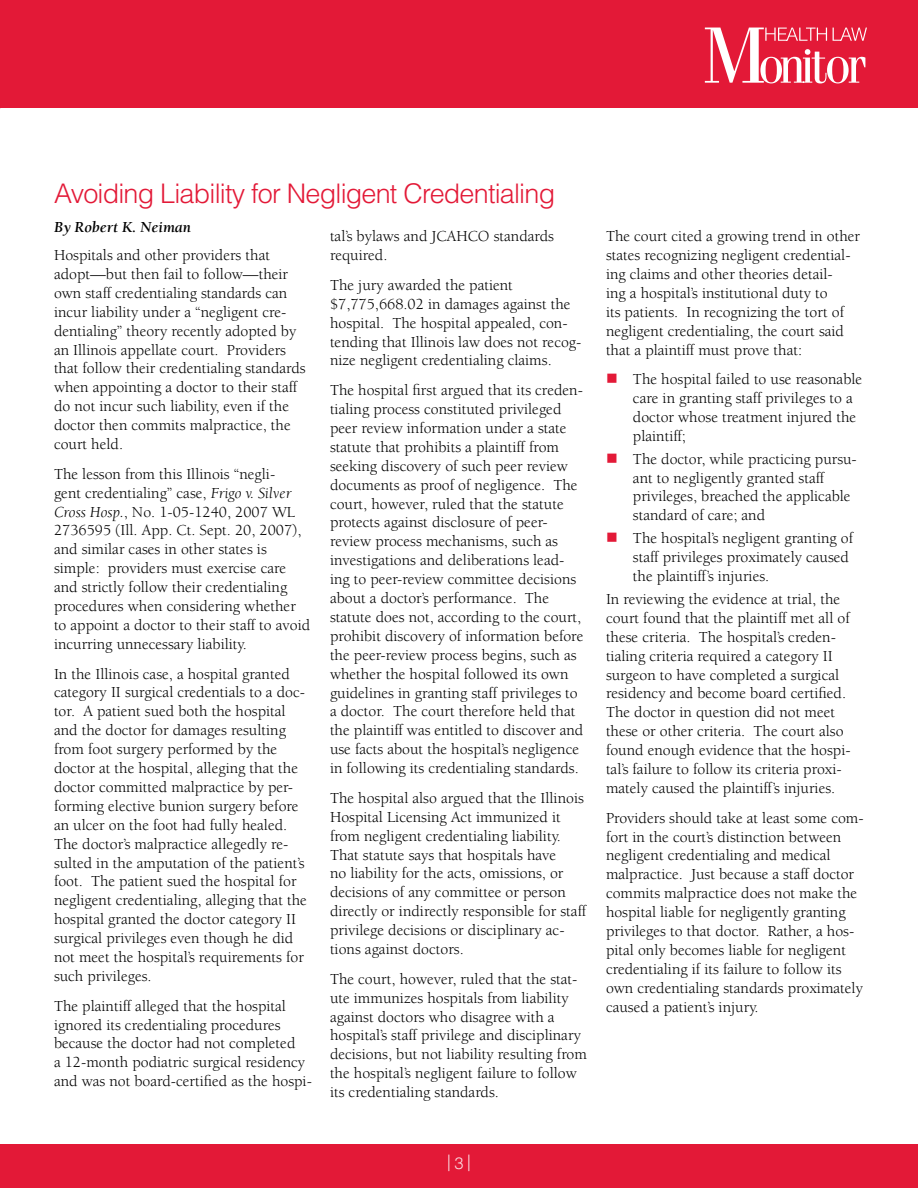
<style>
.page{position:relative;width:918px;height:1188px;background:#fff}
.page>*{position:absolute;margin:0;border:0;box-sizing:border-box;transform-origin:0 0}
.t1{font:300 27px "Helvetica LT Std";letter-spacing:-.03em;color:#e31937}
.t2{font:300 16.5px "Helvetica LT Std";color:#fbdce1}
.t3{font:15.75px/18.9px "Berkeley";color:#000}
.t4{font:italic 700 15.75px "Berkeley";color:#000}
.s1{font-style:italic}
.s2{color:#e31937}
</style>
<div class="page">
<div style="left:0;top:0;width:918px;height:108px;background:#e31937"></div>
<div style="left:0;top:1145px;width:918px;height:43px;background:#e31937"></div>
<svg style="left:705px;top:28px;width:162px;height:55px"></svg>
<h1 class="t1" style="left:54px;top:176px;width:503px">Avoiding Liability for Negligent Credentialing</h1>
<p class="t4" style="left:54px;top:219px;width:139px">By Robert K. Neiman</p>
<p class="t3" style="left:54px;top:246px;width:253px">Hospitals and other providers that adopt—but then fail to follow—their own staff credentialing standards can incur liability under a “negligent cre&shy;dentialing” theory recently adopted by an Illinois appellate court. Providers that follow their credentialing standards when appointing a doctor to their staff do not incur such liability, even if the doctor then commits malpractice, the court held.</p>
<p class="t3" style="left:54px;top:465px;width:258px">The lesson from this Illinois “negli-<br>gent credentialing” case, <span class="s1">Frigo v. Silver Cross Hosp.</span>, No. 1-05-1240, 2007 WL 2736595 (Ill. App. Ct. Sept. 20, 2007), and similar cases in other states is simple: providers must exercise care and strictly follow their credentialing procedures when considering whether to appoint a doctor to their staff to avoid incurring unnecessary liability.</p>
<p class="t3" style="left:54px;top:665px;width:254px">In the Illinois case, a hospital granted category II surgical credentials to a doc&shy;tor. A patient sued both the hospital and the doctor for damages resulting from foot surgery performed by the doctor at the hospital, alleging that the doctor committed malpractice by per&shy;forming elective bunion surgery before an ulcer on the foot had fully healed.<br>The doctor’s malpractice allegedly re&shy;sulted in the amputation of the patient’s foot. The patient sued the hospital for negligent credentialing, alleging that the hospital granted the doctor category II surgical privileges even though he did not meet the hospital’s requirements for such privileges.</p>
<p class="t3" style="left:54px;top:997px;width:259px">The plaintiff alleged that the hospital ignored its credentialing procedures because the doctor had not completed<br>a 12-month podiatric surgical residency and was not board-certified as the hospi-</p>
<p class="t3" style="left:330px;top:227px;width:226px">tal’s bylaws and JCAHCO standards required.</p>
<p class="t3" style="left:330px;top:276px;width:253px">The jury awarded the patient $7,775,668.02 in damages against the hospital. The hospital appealed, con&shy;tending that Illinois law does not recog&shy;nize negligent credentialing claims.</p>
<p class="t3" style="left:330px;top:381px;width:255px">The hospital first argued that its creden&shy;tialing process constituted privileged peer review information under a state statute that prohibits a plaintiff from seeking discovery of such peer review documents as proof of negligence. The court, however, ruled that the statute protects against disclosure of peer&shy;review process mechanisms, such as investigations and deliberations lead&shy;ing to peer-review committee decisions about a doctor’s performance. The statute does not, according to the court, prohibit discovery of information before the peer-review process begins, such as whether the hospital followed its own guidelines in granting staff privileges to a doctor. The court therefore held that the plaintiff was entitled to discover and use facts about the hospital’s negligence in following its credentialing standards.</p>
<p class="t3" style="left:330px;top:789px;width:258px">The hospital also argued that the Illinois Hospital Licensing Act immunized it from negligent credentialing liability.<br>That statute says that hospitals have<br>no liability for the acts, omissions, or decisions of any committee or person directly or indirectly responsible for staff privilege decisions or disciplinary ac&shy;tions against doctors.</p>
<p class="t3" style="left:330px;top:970px;width:258px">The court, however, ruled that the stat&shy;ute immunizes hospitals from liability against doctors who disagree with a hospital’s staff privilege and disciplinary decisions, but not liability resulting from the hospital’s negligent failure to follow its credentialing standards.</p>
<p class="t3" style="left:606px;top:227px;width:256px">The court cited a growing trend in other states recognizing negligent credential&shy;ing claims and other theories detail-<br>ing a hospital’s institutional duty to<br>its patients. In recognizing the tort of negligent credentialing, the court said that a plaintiff must prove that:</p>
<p class="t3" style="left:633px;top:370px;width:231px;text-indent:-27px"><span class="s2">■</span> The hospital failed to use reasonable care in granting staff privileges to a doctor whose treatment injured the plaintiff;</p>
<p class="t3" style="left:633px;top:450px;width:225px;text-indent:-27px"><span class="s2">■</span> The doctor, while practicing pursu&shy;ant to negligently granted staff privileges, breached the applicable standard of care; and</p>
<p class="t3" style="left:633px;top:529px;width:222px;text-indent:-27px"><span class="s2">■</span> The hospital’s negligent granting of staff privileges proximately caused the plaintiff’s injuries.</p>
<p class="t3" style="left:606px;top:590px;width:246px">In reviewing the evidence at trial, the court found that the plaintiff met all of these criteria. The hospital’s creden&shy;tialing criteria required a category II surgeon to have completed a surgical residency and become board certified.<br>The doctor in question did not meet these or other criteria. The court also found enough evidence that the hospi&shy;tal’s failure to follow its criteria proxi&shy;mately caused the plaintiff’s injuries.</p>
<p class="t3" style="left:606px;top:809px;width:259px">Providers should take at least some com&shy;fort in the court’s distinction between negligent credentialing and medical malpractice. Just because a staff doctor commits malpractice does not make the hospital liable for negligently granting privileges to that doctor. Rather, a hos&shy;pital only becomes liable for negligent credentialing if its failure to follow its own credentialing standards proximately caused a patient’s injury.</p>
<p class="t2" style="left:447px;top:1151px;width:25px">| 3 |</p>
</div>
